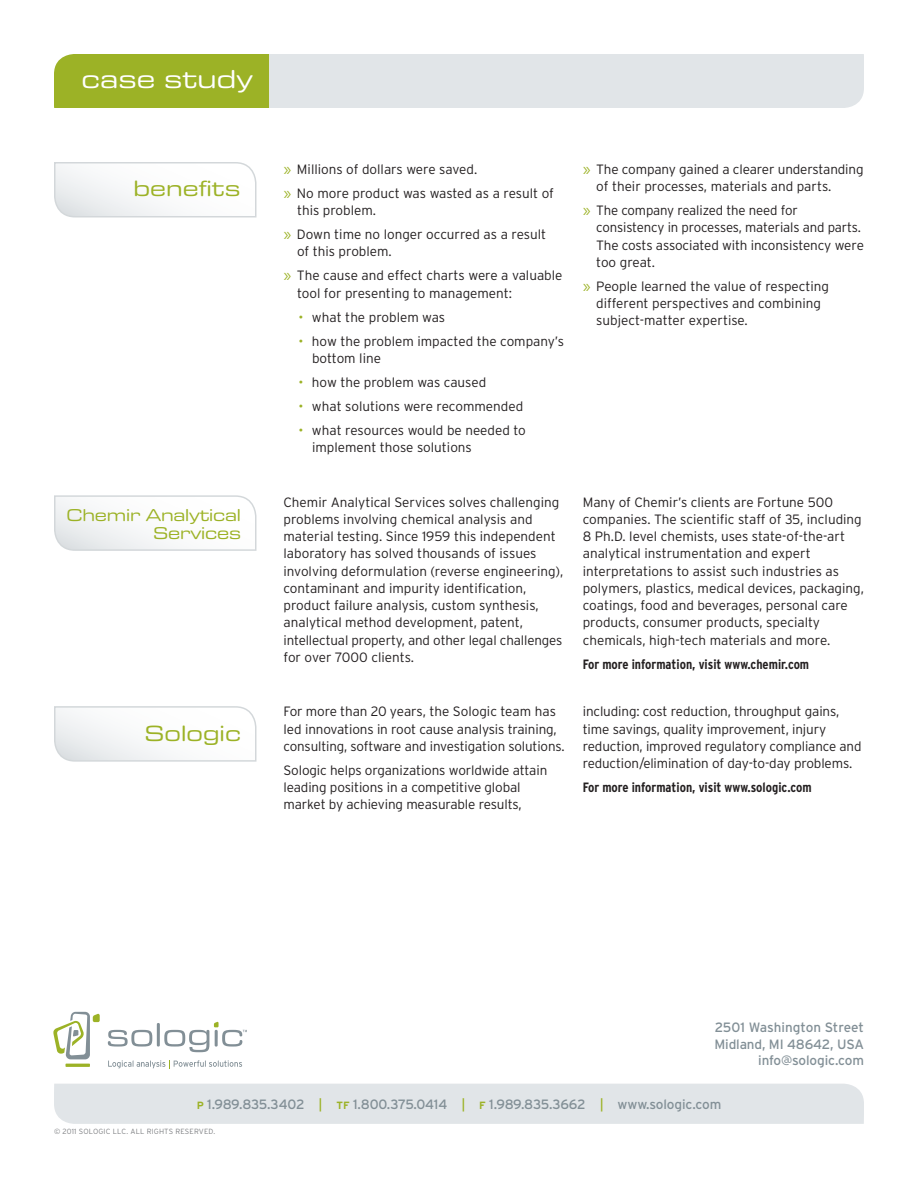
<style>
.page{position:relative;width:918px;height:1188px;background:#fff}
.page>*{position:absolute;margin:0;border:0;box-sizing:border-box;transform-origin:0 0}
.t1{font:31.5px "Aban";color:#fff}
.t2{font:27px "Aban";color:#9cb226}
.t3{font:21px/18px "Aban";letter-spacing:-.01em;color:#9cb226;text-align:right}
.t4{font:300 13.5px/17.2px "Interstate";letter-spacing:-.005em;color:#231f20}
.t5{font:13.5px "Interstate";letter-spacing:-.01em;color:#828f96}
.t6{font:700 condensed 13.5px "Interstate";color:#231f20}
.t7{font:300 7.5px "Interstate";letter-spacing:.02em;color:#808285}
.s1{color:#9cb226}
.s2{font-weight:700;font-size:10.5px;color:#9cb226}
</style>
<div class="page">
<hr style="left:66px;top:1064px;width:24px;height:3px;background:#9cb226">
<svg style="left:53px;top:1012px;width:47px;height:47px"></svg>
<svg style="left:108px;top:1022px;width:139px;height:30px"></svg>
<svg style="left:108px;top:1060px;width:134px;height:8px"></svg>
<div style="left:54px;top:1084px;width:810px;height:40px;background:#e1e5e8"></div>
<svg style="left:54px;top:706px;width:203px;height:56px"></svg>
<svg style="left:54px;top:495px;width:203px;height:56px"></svg>
<svg style="left:54px;top:162px;width:203px;height:56px"></svg>
<svg style="left:54px;top:54px;width:810px;height:54px"></svg>
<p class="t1" style="left:82px;top:54px;width:173px">case study</p>
<p class="t2" style="left:134px;top:167px;width:108px">benefits</p>
<p class="t3" style="left:66px;top:505px;width:176px">Chemir Analytical<br>Services</p>
<p class="t2" style="left:145px;top:712px;width:98px">Sologic</p>
<p class="t4" style="left:284px;top:160px;width:195px"><span class="s1">»</span> Millions of dollars were saved.</p>
<p class="t4" style="left:297px;top:184px;width:258px;text-indent:-14px"><span class="s1">»</span> No more product was wasted as a result of this problem.</p>
<p class="t4" style="left:297px;top:226px;width:251px;text-indent:-14px"><span class="s1">»</span> Down time no longer occurred as a result of this problem.</p>
<p class="t4" style="left:297px;top:267px;width:267px;text-indent:-14px"><span class="s1">»</span> The cause and effect charts were a valuable tool for presenting to management:</p>
<p class="t4" style="left:298px;top:308px;width:148px"><span class="s1">•</span> what the problem was</p>
<p class="t4" style="left:312px;top:332px;width:254px;text-indent:-14px"><span class="s1">•</span> how the problem impacted the company’s bottom line</p>
<p class="t4" style="left:298px;top:373px;width:189px"><span class="s1">•</span> how the problem was caused</p>
<p class="t4" style="left:298px;top:397px;width:226px"><span class="s1">•</span> what solutions were recommended</p>
<p class="t4" style="left:312px;top:421px;width:215px;text-indent:-14px"><span class="s1">•</span> what resources would be needed to implement those solutions</p>
<p class="t4" style="left:596px;top:160px;width:269px;text-indent:-14px"><span class="s1">»</span> The company gained a clearer understanding of their processes, materials and parts.</p>
<p class="t4" style="left:596px;top:202px;width:269px;text-indent:-14px"><span class="s1">»</span> The company realized the need for consistency in processes, materials and parts.<br>The costs associated with inconsistency were too great.</p>
<p class="t4" style="left:596px;top:277px;width:234px;text-indent:-14px"><span class="s1">»</span> People learned the value of respecting different perspectives and combining subject-matter expertise.</p>
<p class="t4" style="left:284px;top:493px;width:282px">Chemir Analytical Services solves challenging problems involving chemical analysis and material testing. Since 1959 this independent laboratory has solved thousands of issues involving deformulation (reverse engineering), contaminant and impurity identification, product failure analysis, custom synthesis, analytical method development, patent, intellectual property, and other legal challenges for over 7000 clients.</p>
<p class="t4" style="left:583px;top:493px;width:283px">Many of Chemir’s clients are Fortune 500 companies. The scientific staff of 35, including 8 Ph.D. level chemists, uses state-of-the-art analytical instrumentation and expert interpretations to assist such industries as polymers, plastics, medical devices, packaging, coatings, food and beverages, personal care products, consumer products, specialty chemicals, high-tech materials and more.</p>
<p class="t6" style="left:583px;top:656px;width:228px">For more information, visit www.chemir.com</p>
<p class="t4" style="left:284px;top:703px;width:283px">For more than 20 years, the Sologic team has led innovations in root cause analysis training, consulting, software and investigation solutions.</p>
<p class="t4" style="left:284px;top:761px;width:265px">Sologic helps organizations worldwide attain leading positions in a competitive global market by achieving measurable results,</p>
<p class="t4" style="left:583px;top:703px;width:280px">including: cost reduction, throughput gains, time savings, quality improvement, injury reduction, improved regulatory compliance and reduction/elimination of day-to-day problems.</p>
<p class="t6" style="left:583px;top:780px;width:231px">For more information, visit www.sologic.com</p>
<p class="t5" style="left:715px;top:1020px;width:151px">2501 Washington Street</p>
<p class="t5" style="left:714px;top:1036px;width:151px">Midland, MI 48642, USA</p>
<p class="t5" style="left:758px;top:1053px;width:107px">info@sologic.com</p>
<p class="t5" style="left:197px;top:1097px;width:526px"><span class="s2">P</span> 1.989.835.3402 <span class="s1">|</span> <span class="s2">TF</span> 1.800.375.0414 <span class="s1">|</span> <span class="s2">F</span> 1.989.835.3662 <span class="s1">|</span> www.sologic.com</p>
<p class="t7" style="left:54px;top:1127px;width:163px">© 2011 SOLOGIC LLC. ALL RIGHTS RESERVED.</p>
</div>
